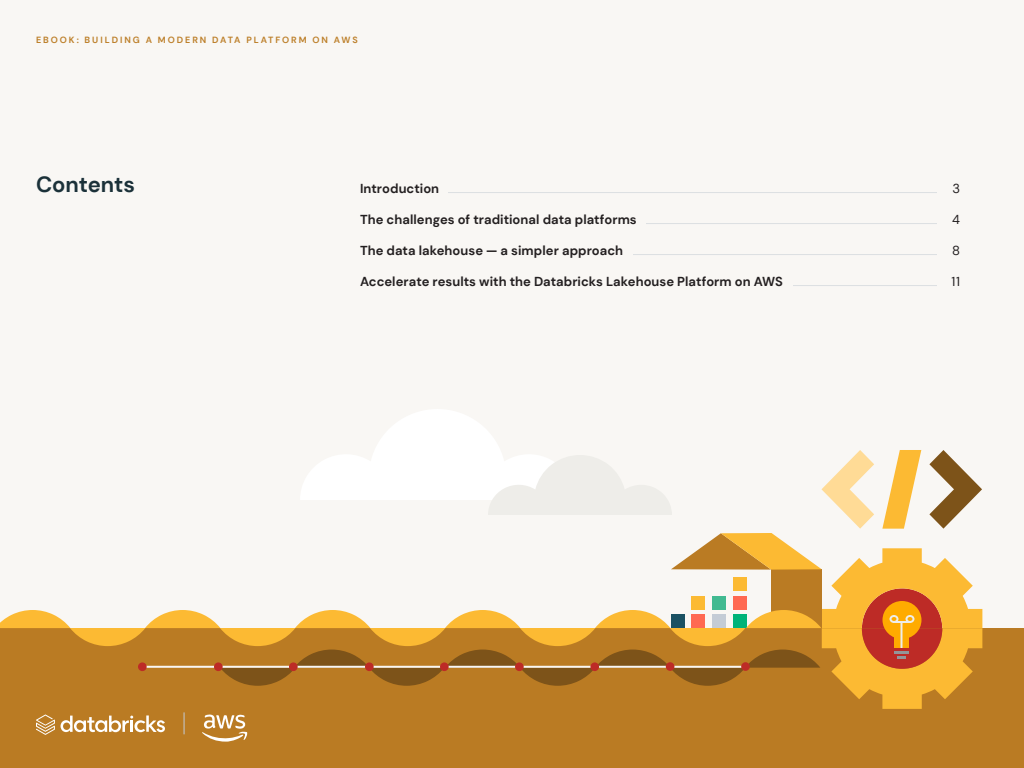
<style>
.page{position:relative;width:1024px;height:768px;background:#f9f7f4}
.page>*{position:absolute;margin:0;border:0;box-sizing:border-box;transform-origin:0 0}
.chapter____name{font:700 22px "DM Sans";letter-spacing:-.005em;color:#1b3139}
.t1{font:700 13px "DM Sans";letter-spacing:.005em;color:#231f20}
.t2{font:13px "DM Sans";color:#231f20}
.t3{font:700 9px "DM Sans";letter-spacing:.22em;color:#bd802b}
</style>
<div class="page">
<div style="left:0;top:628px;width:1024px;height:140px;background:#ba7b23"></div>
<svg style="left:0;top:409px;width:982px;height:333px"></svg>
<hr style="left:448px;top:192px;width:489px;height:1px;background:#dce0e2">
<hr style="left:646px;top:223px;width:291px;height:1px;background:#dce0e2">
<hr style="left:633px;top:254px;width:304px;height:1px;background:#dce0e2">
<hr style="left:793px;top:285px;width:144px;height:1px;background:#dce0e2">
<p class="t3" style="left:36px;top:34px;width:323px">EBOOK: BUILDING A MODERN DATA PLATFORM ON AWS</p>
<p class="chapter____name" style="left:36px;top:170px;width:101px">Contents</p>
<p class="t1" style="left:360px;top:180px;width:81px">Introduction</p>
<p class="t2" style="left:952px;top:180px;width:9px">3</p>
<p class="t1" style="left:360px;top:211px;width:278px">The challenges of traditional data platforms</p>
<p class="t2" style="left:952px;top:211px;width:9px">4</p>
<p class="t1" style="left:360px;top:242px;width:265px">The data lakehouse — a simpler approach</p>
<p class="t2" style="left:952px;top:242px;width:9px">8</p>
<p class="t1" style="left:360px;top:273px;width:424px">Accelerate results with the Databricks Lakehouse Platform on AWS</p>
<p class="t2" style="left:951px;top:273px;width:10px">11</p>
</div>
